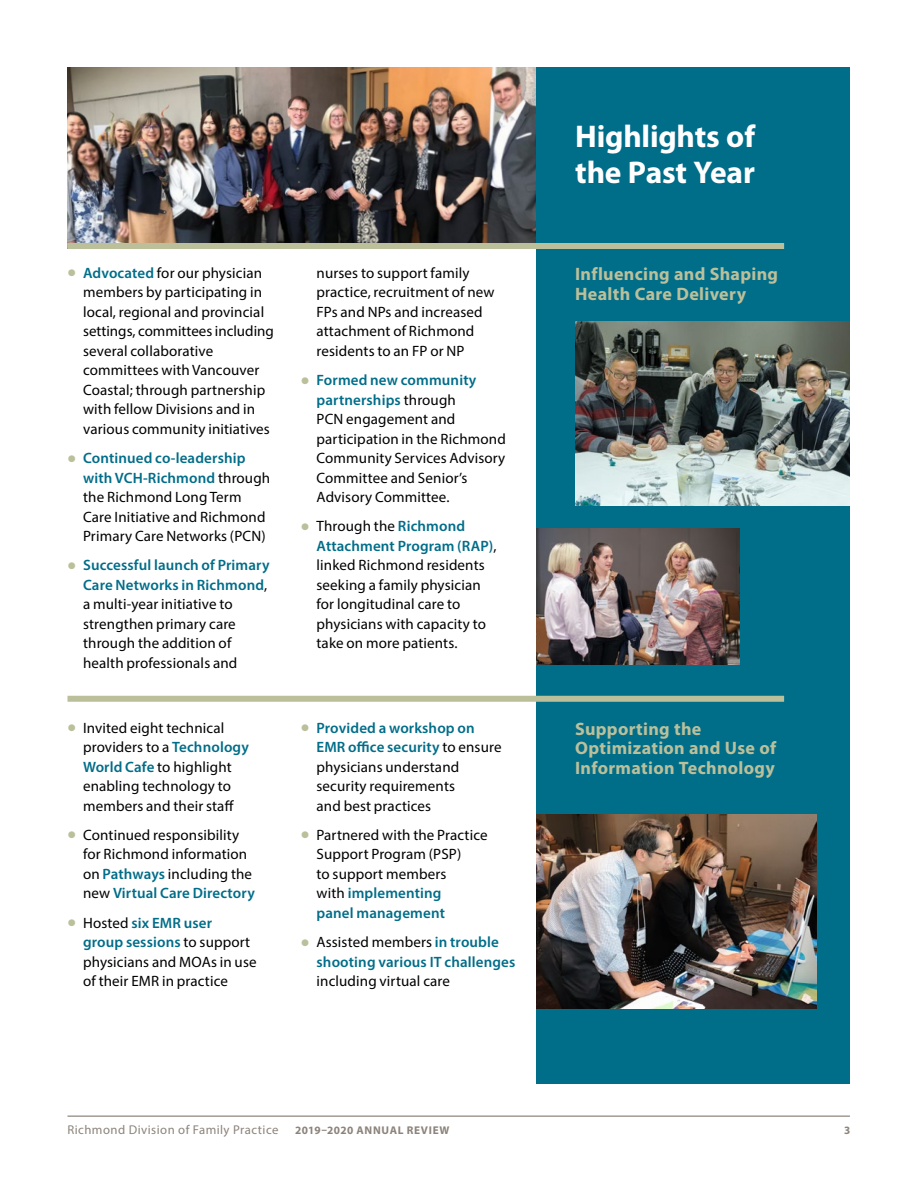
<style>
.page{position:relative;width:918px;height:1188px;background:#fff}
.page>*{position:absolute;margin:0;border:0;box-sizing:border-box;transform-origin:0 0}
.t1{font:700 31.5px/36px "Myriad Pro";letter-spacing:-.005em;color:#fff}
.t2{font:700 18px/19.5px "Myriad Pro";letter-spacing:.015em;color:#bbc09b}
.t3{font:15px/19.5px "Myriad Pro";letter-spacing:.01em;color:#000}
.t4{font:600 15px/19.5px "Myriad Pro";letter-spacing:.01em;color:#006d89}
.t5{font:12.75px "Myriad Pro";letter-spacing:.035em;color:#8c837b}
.t6{font:700 11.25px "Myriad Pro";letter-spacing:.06em;color:#8c837b}
.s1{font-weight:900;font-size:24px;color:#bbc09b}
.s2{font-weight:600;color:#006d89}
.s3{font-weight:400;color:#000}
</style>
<div class="page">
<img style="left:68px;top:68px;width:468px;height:175px">
<hr style="left:68px;top:1115px;width:782px;height:2px;background:#a29b93">
<div style="left:536px;top:68px;width:314px;height:1016px;background:#006d89"></div>
<div style="left:68px;top:243px;width:716px;height:6px;background:#bbc09b"></div>
<div style="left:68px;top:696px;width:716px;height:6px;background:#bbc09b"></div>
<img style="left:575px;top:321px;width:275px;height:185px">
<img style="left:536px;top:529px;width:203px;height:135px">
<img style="left:536px;top:814px;width:280px;height:195px">
<p class="t3" style="left:83px;top:263px;width:192px;text-indent:-16px"><span class="s1">•</span> <span class="s2">Advocated</span> for our physician members by participating in local, regional and provincial settings, committees including several collaborative committees with Vancouver<br>Coastal; through partnership with fellow Divisions and in various community initiatives</p>
<p class="t3" style="left:83px;top:448px;width:189px;text-indent:-16px"><span class="s1">•</span> <span class="s2">Continued co-leadership with VCH-Richmond</span> through the Richmond Long Term<br>Care Initiative and Richmond<br>Primary Care Networks (PCN)</p>
<p class="t3" style="left:83px;top:555px;width:188px;text-indent:-16px"><span class="s1">•</span> <span class="s2">Successful launch of Primary<br>Care Networks in Richmond</span>, a multi-year initiative to strengthen primary care through the addition of health professionals and</p>
<p class="t3" style="left:83px;top:718px;width:167px;text-indent:-16px"><span class="s1">•</span> Invited eight technical providers to a <span class="s2">Technology<br>World Cafe</span> to highlight enabling technology to members and their staff</p>
<p class="t3" style="left:83px;top:825px;width:173px;text-indent:-16px"><span class="s1">•</span> Continued responsibility for Richmond information on <span class="s2">Pathways</span> including the new <span class="s2">Virtual Care Directory</span></p>
<p class="t3" style="left:83px;top:913px;width:175px;text-indent:-16px"><span class="s1">•</span> Hosted <span class="s2">six EMR user<br>group sessions</span> to support physicians and MOAs in use of their EMR in practice</p>
<p class="t3" style="left:317px;top:263px;width:180px">nurses to support family practice, recruitment of new<br>FPs and NPs and increased attachment of Richmond residents to an FP or NP</p>
<p class="t3" style="left:317px;top:370px;width:191px;text-indent:-16px"><span class="s1">•</span> <span class="s2">Formed new community partnerships</span> through<br>PCN engagement and participation in the Richmond<br>Community Services Advisory<br>Committee and Senior’s<br>Advisory Committee.</p>
<p class="t3" style="left:317px;top:516px;width:182px;text-indent:-16px"><span class="s1">•</span> Through the <span class="s2">Richmond<br>Attachment Program (RAP)</span>, linked Richmond residents seeking a family physician for longitudinal care to physicians with capacity to take on more patients.</p>
<p class="t3" style="left:317px;top:718px;width:187px;text-indent:-16px"><span class="s1">•</span> <span class="s2">Provided a workshop on<br>EMR office security</span> to ensure physicians understand security requirements<br>and best practices</p>
<p class="t3" style="left:317px;top:825px;width:173px;text-indent:-16px"><span class="s1">•</span> Partnered with the Practice<br>Support Program (PSP)<br>to support members<br>with <span class="s2">implementing<br>panel management</span></p>
<p class="t4" style="left:317px;top:932px;width:200px;text-indent:-16px"><span class="s1">•</span> <span class="s3">Assisted members</span> in trouble shooting various IT challenges</p>
<p class="t3" style="left:317px;top:971px;width:135px">including virtual care</p>
<h1 class="t1" style="left:575px;top:118px;width:181px">Highlights of the Past Year</h1>
<p class="t2" style="left:575px;top:264px;width:204px">Influencing and Shaping<br>Health Care Delivery</p>
<p class="t2" style="left:575px;top:718px;width:203px">Supporting the<br>Optimization and Use of<br>Information Technology</p>
<p class="t5" style="left:68px;top:1122px;width:212px">Richmond Division of Family Practice</p>
<p class="t6" style="left:295px;top:1123px;width:156px">2019–2020 ANNUAL REVIEW</p>
<p class="t6" style="left:844px;top:1123px;width:8px">3</p>
</div>
